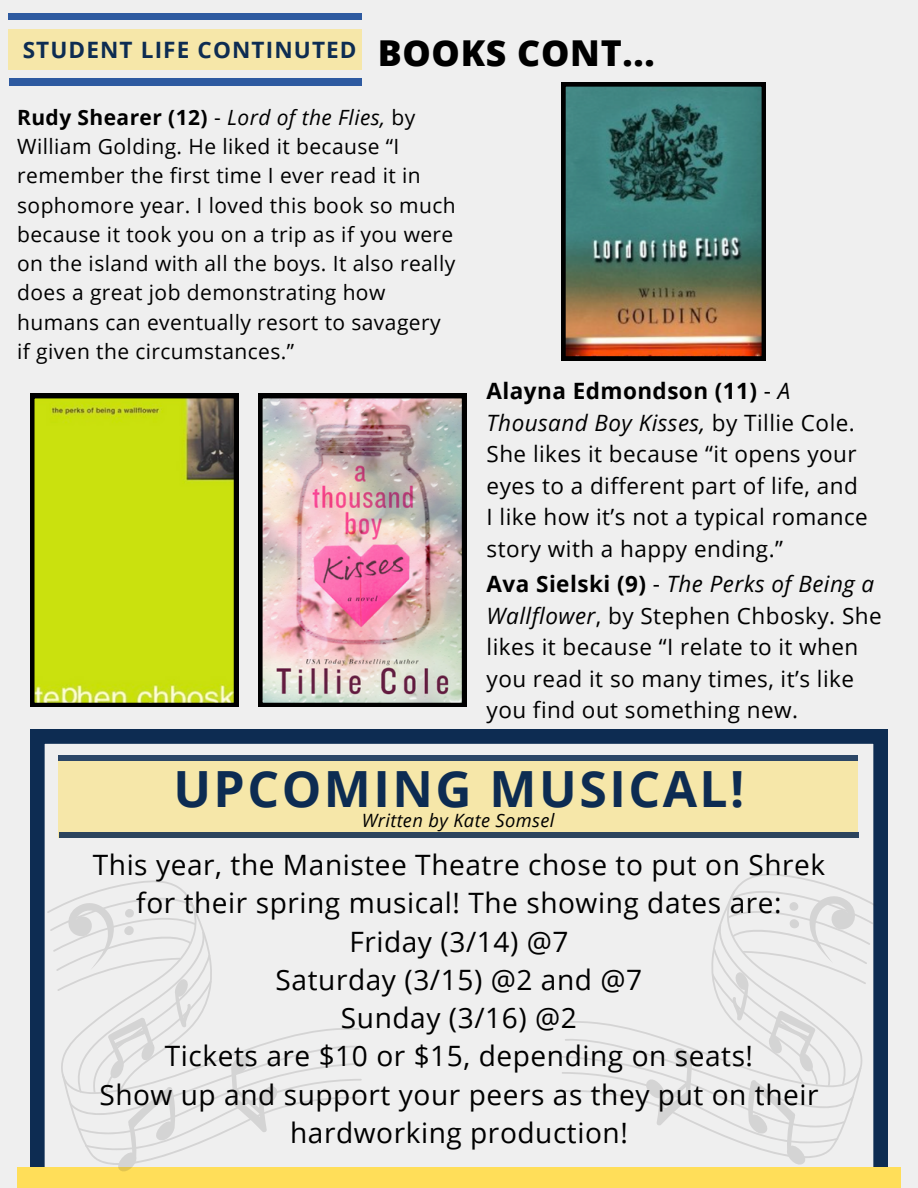
<style>
.page{position:relative;width:918px;height:1188px;background:#efefef}
.page>*{position:absolute;margin:0;border:0;box-sizing:border-box;transform-origin:0 0}
.t1{font:700 49.95px "Open Sans";letter-spacing:.05em;color:#0d2c52}
.t2{font:800 35.7px "Open Sans";letter-spacing:.02em;color:#000}
.t3{font:28.05px/38.2px "Open Sans";letter-spacing:.02em;color:#000;text-align:center}
.t4{font:22.5px/31.5px "Open Sans";letter-spacing:.02em;color:#000}
.t5{font:700 22.5px "Open Sans";letter-spacing:.05em;color:#0d2c52}
.t6{font:21px/29.2px "Open Sans";letter-spacing:.02em;color:#000}
.t7{font:italic 18.3px "Open Sans";letter-spacing:.02em;color:#000}
.s1{font-weight:700}
.s2{font-style:italic}
</style>
<div class="page">
<div style="left:9px;top:29px;width:353px;height:40px;background:#f6e7a9"></div>
<div style="left:10px;top:78px;width:352px;height:8px;background:#2e5aa0"></div>
<div style="left:9px;top:13px;width:353px;height:7px;background:#2e5aa0"></div>
<svg style="left:30px;top:729px;width:858px;height:439px"></svg>
<div style="left:58px;top:761px;width:800px;height:76px;background:#f6e7a9"></div>
<div style="left:58px;top:755px;width:800px;height:6px;background:#2b4666"></div>
<div style="left:59px;top:832px;width:800px;height:5px;background:#2c445d"></div>
<div style="left:17px;top:1168px;width:883px;height:20px;background:#ffde59"></div>
<img style="left:561px;top:82px;width:205px;height:279px">
<svg style="left:30px;top:394px;width:208px;height:313px;background:#afc214"></svg>
<img style="left:258px;top:394px;width:208px;height:313px">
<svg style="left:47px;top:879px;width:313px;height:215px"></svg>
<svg style="left:50px;top:889px;width:312px;height:283px"></svg>
<svg style="left:564px;top:872px;width:312px;height:215px"></svg>
<svg style="left:562px;top:882px;width:311px;height:285px"></svg>
<p class="t5" style="left:23px;top:34px;width:335px">STUDENT LIFE CONTINUTED</p>
<h4 class="t2" style="left:378px;top:28px;width:279px">BOOKS CONT...</h4>
<h5 class="t6" style="left:17px;top:102px;width:440px"><span class="s1">Rudy Shearer (12)</span> - <span class="s2">Lord of the Flies,</span> by William Golding. He liked it because “I remember the first time I ever read it in sophomore year. I loved this book so much because it took you on a trip as if you were on the island with all the boys. It also really does a great job demonstrating how humans can eventually resort to savagery if given the circumstances.”</h5>
<h2 class="t4" style="left:487px;top:375px;width:383px"><span class="s1">Alayna Edmondson (11)</span> - <span class="s2">A<br>Thousand Boy Kisses,</span> by Tillie Cole.<br>She likes it because “it opens your eyes to a different part of life, and<br>I like how it’s not a typical romance story with a happy ending.”</h2>
<p class="t4" style="left:487px;top:568px;width:397px"><span class="s1">Ava Sielski (9)</span> - <span class="s2">The Perks of Being a Wallflower</span>, by Stephen Chbosky. She likes it because “I relate to it when you read it so many times, it’s like you find out something new.</p>
<p class="t1" style="left:173px;top:753px;width:573px">UPCOMING MUSICAL!</p>
<h5 class="t7" style="left:362px;top:808px;width:194px">Written by Kate Somsel</h5>
<p class="t3" style="left:93px;top:845px;width:734px">This year, the Manistee Theatre chose to put on Shrek for their spring musical! The showing dates are:<br>Friday (3/14) @7<br>Saturday (3/15) @2 and @7<br>Sunday (3/16) @2<br>Tickets are $10 or $15, depending on seats!<br>Show up and support your peers as they put on their hardworking production!</p>
</div>
